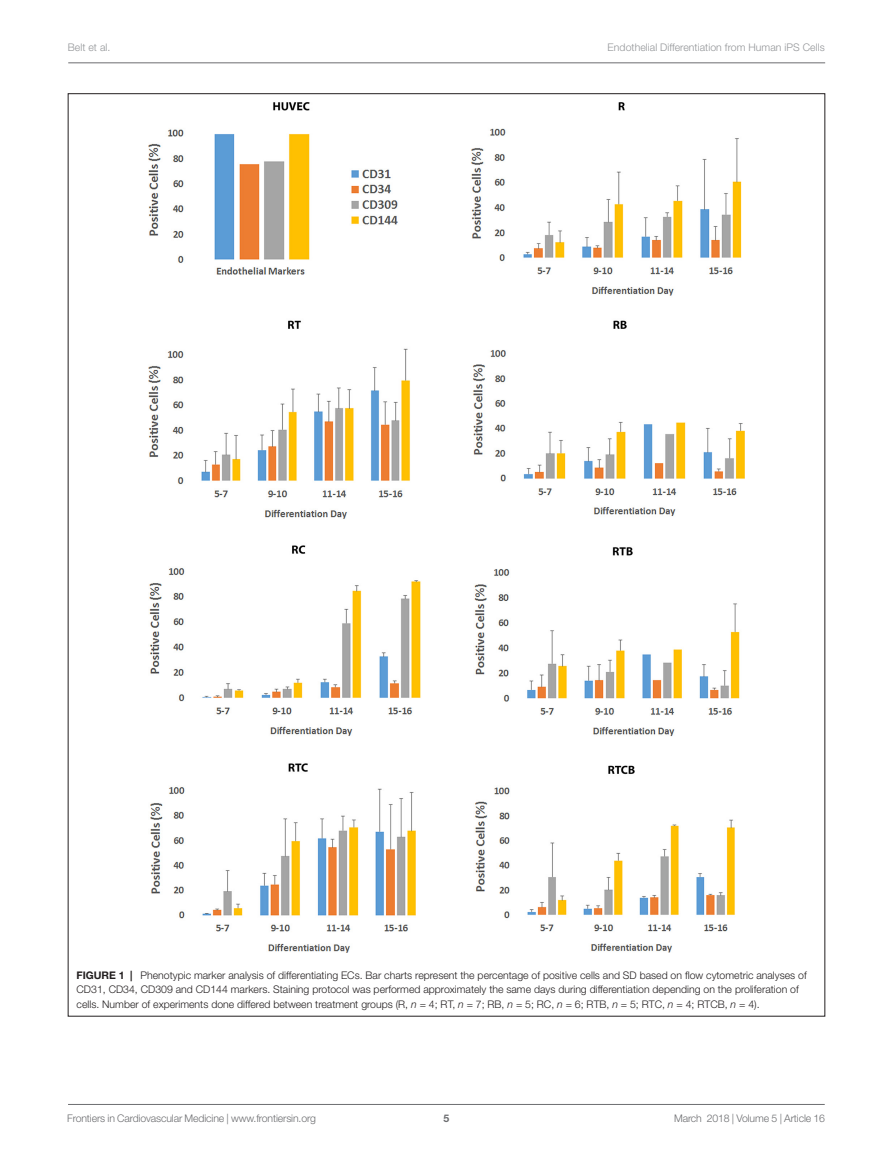
<style>
.page{position:relative;width:893px;height:1170px;background:#fff}
.page>*{position:absolute;margin:0;border:0;box-sizing:border-box;transform-origin:0 0}
.t1{font:300 10.5px/14.2px "Helvetica Neue LT Std";color:#231f20}
.t2{font:300 10.5px "Helvetica Neue LT Std";letter-spacing:-.015em;color:#6c6d70}
.t3{font:300 10.5px "Helvetica Neue LT Std";letter-spacing:.005em;color:#939598}
.t4{font:700 10.5px "Helvetica Neue LT Std";color:#6c6d70}
.s1{font-weight:700}
.s2{font-style:italic}
</style>
<div class="page">
<hr style="left:68px;top:63px;width:757px;height:1px;background:#6c6d70">
<hr style="left:68px;top:1104px;width:757px;height:1px;background:#6c6d70">
<img style="left:148px;top:102px;width:597px;height:850px">
<p class="t3" style="left:68px;top:41px;width:44px">Belt et al.</p>
<p class="t3" style="left:608px;top:41px;width:219px">Endothelial Differentiation from Human iPS Cells</p>
<p class="t1" style="left:77px;top:968px;width:732px"><span class="s1">FIGURE 1 |</span> Phenotypic marker analysis of differentiating ECs. Bar charts represent the percentage of positive cells and SD based on flow cytometric analyses of<br>CD31, CD34, CD309 and CD144 markers. Staining protocol was performed approximately the same days during differentiation depending on the proliferation of cells. Number of experiments done differed between treatment groups (R, <span class="s2">n</span> = 4; RT, <span class="s2">n</span> = 7; RB, <span class="s2">n</span> = 5; RC, <span class="s2">n</span> = 6; RTB, <span class="s2">n</span> = 5; RTC, <span class="s2">n</span> = 4; RTCB, <span class="s2">n</span> = 4).</p>
<p class="t2" style="left:67px;top:1111px;width:250px">Frontiers in Cardiovascular Medicine | www.frontiersin.org</p>
<p class="t4" style="left:443px;top:1111px;width:7px">5</p>
<p class="t2" style="left:674px;top:1111px;width:153px">March 2018 | Volume 5 | Article 16</p>
</div>
